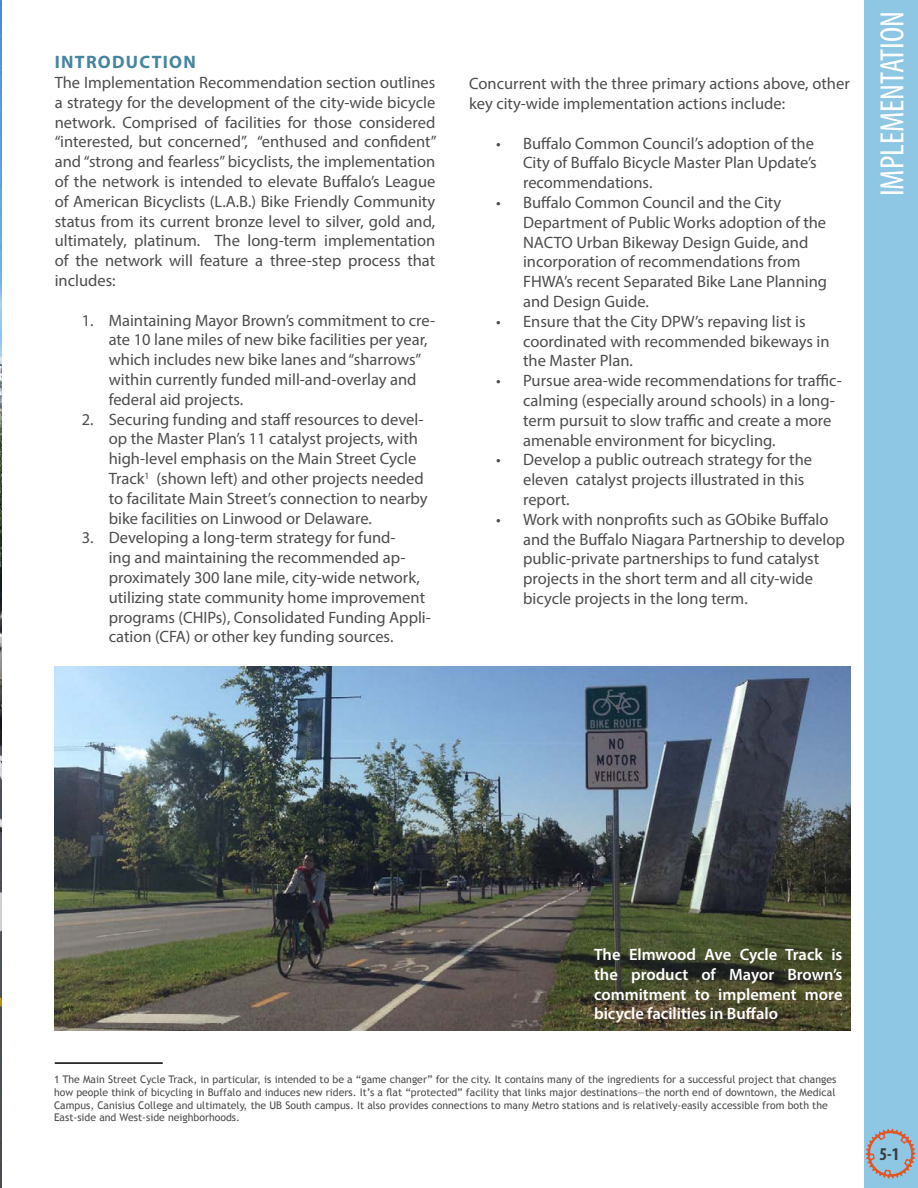
<style>
.page{position:relative;width:918px;height:1188px;background:#fff}
.page>*{position:absolute;margin:0;border:0;box-sizing:border-box;transform-origin:0 0}
.t1{font:condensed 33.9px "Myriad Pro";color:#fff}
.Header_1{font:700 18px "Myriad Pro";letter-spacing:.07em;color:#46849f}
.t2{font:700 condensed 18px "Myriad Pro";color:#3b3b3b}
.Body_Text{font:16.5px/19.8px "Myriad Pro";color:#4d4d4f}
.Body_Text-2{font:600 16.5px/19.8px "Myriad Pro";color:#fff;text-align:justify}
.t3{font:10.5px/12.6px "Trebuchet MS";color:#4d4d4f}
</style>
<div class="page">
<div style="left:864px;top:0;width:54px;height:1188px;background:#8ec7e3"></div>
<svg style="left:865px;top:1129px;width:51px;height:50px"></svg>
<img style="left:0;top:0;width:2px;height:1188px">
<hr style="left:55px;top:1062px;width:108px;height:2px;background:#000">
<img style="left:55px;top:666px;width:795px;height:364px">
<p class="Header_1" style="left:55px;top:50px;width:142px">INTRODUCTION</p>
<p class="Body_Text" style="left:55px;top:72px;width:384px;text-align:justify">The Implementation Recommendation section outlines a strategy for the development of the city-wide bicycle network. Comprised of facilities for those considered “interested, but concerned”, “enthused and confident” and “strong and fearless” bicyclists, the implementation of the network is intended to elevate Buffalo’s League of American Bicyclists (L.A.B.) Bike Friendly Community status from its current bronze level to silver, gold and, ultimately, platinum. The long-term implementation of the network will feature a three-step process that includes:</p>
<p class="Body_Text" style="left:109px;top:310px;width:328px;text-indent:-27px">1. Maintaining Mayor Brown’s commitment to cre&shy;ate 10 lane miles of new bike facilities per year, which includes new bike lanes and “sharrows” within currently funded mill-and-overlay and federal aid projects.</p>
<p class="Body_Text" style="left:109px;top:409px;width:320px;text-indent:-27px">2. Securing funding and staff resources to devel&shy;op the Master Plan’s 11 catalyst projects, with high-level emphasis on the Main Street Cycle Track<sup>1</sup> (shown left) and other projects needed to facilitate Main Street’s connection to nearby bike facilities on Linwood or Delaware.</p>
<p class="Body_Text" style="left:109px;top:528px;width:324px;text-indent:-27px">3. Developing a long-term strategy for fund-<br>ing and maintaining the recommended ap&shy;proximately 300 lane mile, city-wide network, utilizing state community home improvement programs (CHIPs), Consolidated Funding Appli&shy;cation (CFA) or other key funding sources.</p>
<p class="Body_Text" style="left:469px;top:74px;width:382px">Concurrent with the three primary actions above, other key city-wide implementation actions include:</p>
<p class="Body_Text" style="left:523px;top:133px;width:295px;text-indent:-27px">• Buffalo Common Council’s adoption of the<br>City of Buffalo Bicycle Master Plan Update’s recommendations.</p>
<p class="Body_Text" style="left:523px;top:192px;width:306px;text-indent:-27px">• Buffalo Common Council and the City Department of Public Works adoption of the NACTO Urban Bikeway Design Guide, and incorporation of recommendations from FHWA’s recent Separated Bike Lane Planning and Design Guide.</p>
<p class="Body_Text" style="left:523px;top:311px;width:308px;text-indent:-27px">• Ensure that the City DPW’s repaving list is coordinated with recommended bikeways in the Master Plan.</p>
<p class="Body_Text" style="left:523px;top:371px;width:320px;text-indent:-27px">• Pursue area-wide recommendations for traffic&shy;calming (especially around schools) in a long&shy;term pursuit to slow traffic and create a more amenable environment for bicycling.</p>
<p class="Body_Text" style="left:523px;top:450px;width:291px;text-indent:-27px">• Develop a public outreach strategy for the eleven catalyst projects illustrated in this report.</p>
<p class="Body_Text" style="left:523px;top:509px;width:323px;text-indent:-27px">• Work with nonprofits such as GObike Buffalo and the Buffalo Niagara Partnership to develop public-private partnerships to fund catalyst projects in the short term and all city-wide bicycle projects in the long term.</p>
<h1 class="t1" style="left:872px;top:196px;width:187px;rotate:-90deg">IMPLEMENTATION</h1>
<p class="Body_Text-2" style="left:594px;top:944px;width:250px">The Elmwood Ave Cycle Track is the product of Mayor Brown’s commitment to implement more bicycle facilities in Buffalo</p>
<p class="t3" style="left:54px;top:1074px;width:784px">1 The Main Street Cycle Track, in particular, is intended to be a “game changer” for the city. It contains many of the ingredients for a successful project that changes how people think of bicycling in Buffalo and induces new riders. It’s a flat “protected” facility that links major destinations—the north end of downtown, the Medical Campus, Canisius College and ultimately, the UB South campus. It also provides connections to many Metro stations and is relatively-easily accessible from both the East-side and West-side neighborhoods.</p>
<p class="t2" style="left:880px;top:1143px;width:21px">5-1</p>
</div>
